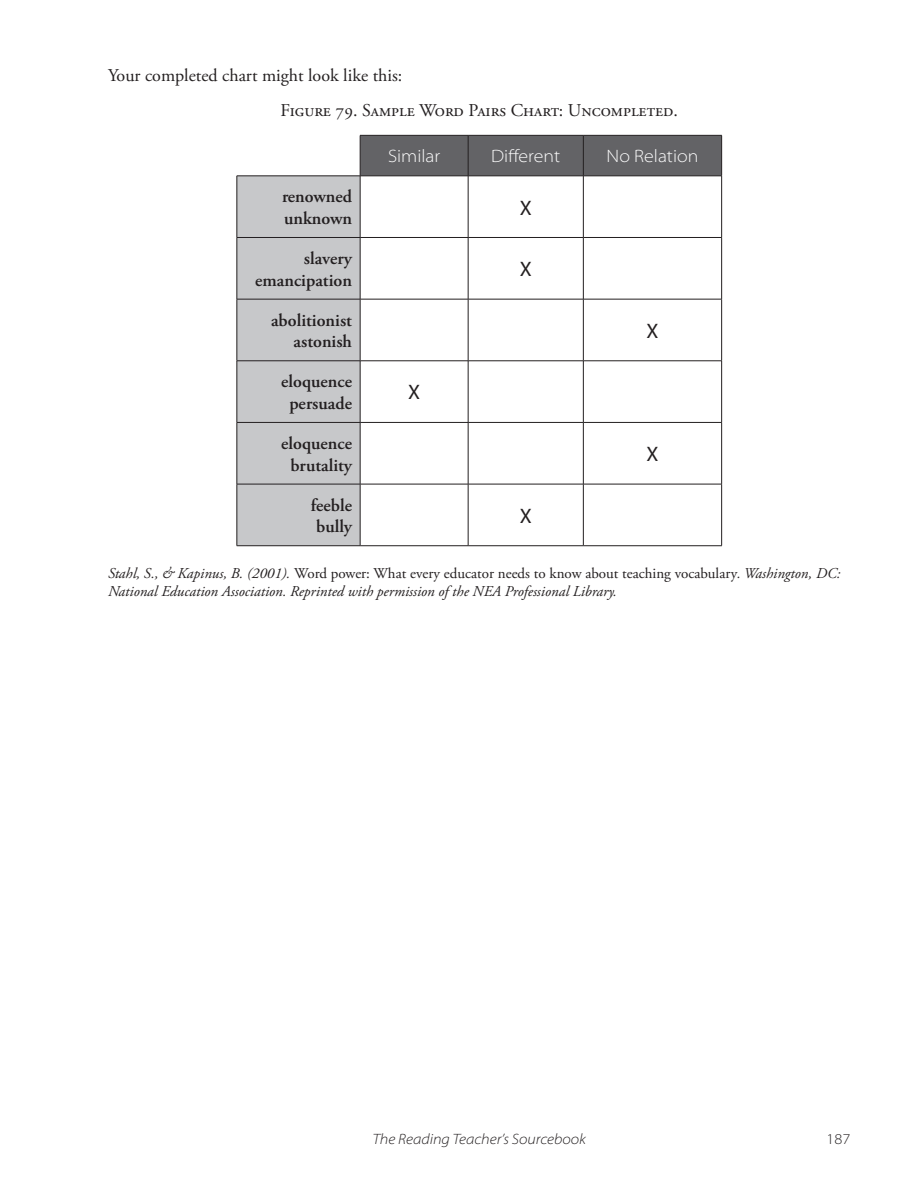
<style>
.page{position:relative;width:918px;height:1188px;background:#fff}
.page>*{position:absolute;margin:0;border:0;box-sizing:border-box;transform-origin:0 0}
.Table_Text_Myriad{font:21px "Myriad Pro";color:#231f20}
.Table_Row_Heading{font:600 18px/21.6px "Adobe Garamond Pro";color:#231f20;text-align:center}
.Table_Name{font:18px "Adobe Garamond Pro";color:#231f20}
.Table_Column_Heading{font:300 semi-expanded 18px "Myriad Pro";color:#fff}
.References{font:italic 15px/18px "Adobe Garamond Pro";color:#231f20}
.t1{font:italic 300 semi-expanded 15px "Myriad Pro";color:#231f20}
.t2{font:300 semi-expanded 15px "Myriad Pro";color:#231f20}
.s1{font-style:normal}
</style>
<div class="page">
<div style="left:361px;top:136px;width:360px;height:40px;background:#636366"></div>
<div style="left:238px;top:177px;width:122px;height:368px;background:#c7c8ca"></div>
<hr style="left:360px;top:135px;width:108px;height:1px;background:#231f20">
<hr style="left:468px;top:135px;width:115px;height:1px;background:#231f20">
<hr style="left:583px;top:135px;width:139px;height:1px;background:#231f20">
<hr style="left:237px;top:176px;width:123px;height:1px;background:#231f20">
<hr style="left:360px;top:176px;width:108px;height:1px;background:#231f20">
<hr style="left:468px;top:176px;width:115px;height:1px;background:#231f20">
<hr style="left:583px;top:176px;width:139px;height:1px;background:#231f20">
<hr style="left:237px;top:237px;width:123px;height:1px;background:#231f20">
<hr style="left:360px;top:237px;width:108px;height:1px;background:#231f20">
<hr style="left:468px;top:237px;width:115px;height:1px;background:#231f20">
<hr style="left:583px;top:237px;width:139px;height:1px;background:#231f20">
<hr style="left:237px;top:299px;width:123px;height:1px;background:#231f20">
<hr style="left:360px;top:299px;width:108px;height:1px;background:#231f20">
<hr style="left:468px;top:299px;width:115px;height:1px;background:#231f20">
<hr style="left:583px;top:299px;width:139px;height:1px;background:#231f20">
<hr style="left:237px;top:361px;width:123px;height:1px;background:#231f20">
<hr style="left:360px;top:361px;width:108px;height:1px;background:#231f20">
<hr style="left:468px;top:361px;width:115px;height:1px;background:#231f20">
<hr style="left:583px;top:361px;width:139px;height:1px;background:#231f20">
<hr style="left:237px;top:422px;width:123px;height:1px;background:#231f20">
<hr style="left:360px;top:422px;width:108px;height:1px;background:#231f20">
<hr style="left:468px;top:422px;width:115px;height:1px;background:#231f20">
<hr style="left:583px;top:422px;width:139px;height:1px;background:#231f20">
<hr style="left:237px;top:484px;width:123px;height:1px;background:#231f20">
<hr style="left:360px;top:484px;width:108px;height:1px;background:#231f20">
<hr style="left:468px;top:484px;width:115px;height:1px;background:#231f20">
<hr style="left:583px;top:484px;width:139px;height:1px;background:#231f20">
<hr style="left:237px;top:545px;width:123px;height:1px;background:#231f20">
<hr style="left:360px;top:545px;width:108px;height:1px;background:#231f20">
<hr style="left:468px;top:545px;width:115px;height:1px;background:#231f20">
<hr style="left:583px;top:545px;width:139px;height:1px;background:#231f20">
<hr style="left:237px;top:176px;width:1px;height:61px;background:#231f20">
<hr style="left:237px;top:238px;width:1px;height:61px;background:#231f20">
<hr style="left:237px;top:299px;width:1px;height:62px;background:#231f20">
<hr style="left:237px;top:361px;width:1px;height:61px;background:#231f20">
<hr style="left:237px;top:423px;width:1px;height:61px;background:#231f20">
<hr style="left:237px;top:484px;width:1px;height:62px;background:#231f20">
<hr style="left:360px;top:136px;width:1px;height:40px;background:#231f20">
<hr style="left:468px;top:136px;width:1px;height:40px;background:#231f20">
<hr style="left:583px;top:136px;width:1px;height:40px;background:#231f20">
<hr style="left:721px;top:136px;width:1px;height:40px;background:#231f20">
<hr style="left:360px;top:176px;width:1px;height:61px;background:#231f20">
<hr style="left:468px;top:176px;width:1px;height:61px;background:#231f20">
<hr style="left:583px;top:176px;width:1px;height:61px;background:#231f20">
<hr style="left:721px;top:176px;width:1px;height:61px;background:#231f20">
<hr style="left:360px;top:238px;width:1px;height:61px;background:#231f20">
<hr style="left:468px;top:238px;width:1px;height:61px;background:#231f20">
<hr style="left:583px;top:238px;width:1px;height:61px;background:#231f20">
<hr style="left:721px;top:238px;width:1px;height:61px;background:#231f20">
<hr style="left:360px;top:299px;width:1px;height:62px;background:#231f20">
<hr style="left:468px;top:299px;width:1px;height:62px;background:#231f20">
<hr style="left:583px;top:299px;width:1px;height:62px;background:#231f20">
<hr style="left:721px;top:299px;width:1px;height:62px;background:#231f20">
<hr style="left:360px;top:361px;width:1px;height:61px;background:#231f20">
<hr style="left:468px;top:361px;width:1px;height:61px;background:#231f20">
<hr style="left:583px;top:361px;width:1px;height:61px;background:#231f20">
<hr style="left:721px;top:361px;width:1px;height:61px;background:#231f20">
<hr style="left:360px;top:423px;width:1px;height:61px;background:#231f20">
<hr style="left:468px;top:423px;width:1px;height:61px;background:#231f20">
<hr style="left:583px;top:423px;width:1px;height:61px;background:#231f20">
<hr style="left:721px;top:423px;width:1px;height:61px;background:#231f20">
<hr style="left:360px;top:484px;width:1px;height:62px;background:#231f20">
<hr style="left:468px;top:484px;width:1px;height:62px;background:#231f20">
<hr style="left:583px;top:484px;width:1px;height:62px;background:#231f20">
<hr style="left:721px;top:484px;width:1px;height:62px;background:#231f20">
<p class="Table_Name" style="left:108px;top:64px;width:296px">Your completed chart might look like this:</p>
<p class="Table_Name" style="left:281px;top:99px;width:399px">Figure 79. Sample Word Pairs Chart: Uncompleted.</p>
<p class="Table_Column_Heading" style="left:388px;top:146px;width:54px">Similar</p>
<p class="Table_Column_Heading" style="left:491px;top:146px;width:70px">Different</p>
<p class="Table_Column_Heading" style="left:607px;top:146px;width:93px">No Relation</p>
<p class="Table_Row_Heading" style="left:282px;top:186px;width:72px;text-align:left">renowned unknown</p>
<p class="Table_Text_Myriad" style="left:520px;top:195px;width:13px">X</p>
<p class="Table_Row_Heading" style="left:255px;top:248px;width:98px;text-align:right">slavery emancipation</p>
<p class="Table_Text_Myriad" style="left:520px;top:256px;width:13px">X</p>
<p class="Table_Row_Heading" style="left:271px;top:309px;width:82px;text-align:right">abolitionist astonish</p>
<p class="Table_Text_Myriad" style="left:647px;top:318px;width:13px">X</p>
<p class="Table_Row_Heading" style="left:281px;top:371px;width:72px">eloquence persuade</p>
<p class="Table_Text_Myriad" style="left:408px;top:379px;width:13px">X</p>
<p class="Table_Row_Heading" style="left:281px;top:433px;width:72px">eloquence brutality</p>
<p class="Table_Text_Myriad" style="left:647px;top:441px;width:13px">X</p>
<p class="Table_Row_Heading" style="left:311px;top:494px;width:43px">feeble bully</p>
<p class="Table_Text_Myriad" style="left:520px;top:503px;width:13px">X</p>
<p class="References" style="left:108px;top:565px;width:734px">Stahl, S., &amp; Kapinus, B. (2001). <span class="s1">Word power: What every educator needs to know about teaching vocabulary</span>. Washington, DC:<br>National Education Association. Reprinted with permission of the NEA Professional Library.</p>
<p class="t1" style="left:373px;top:1131px;width:214px">The Reading Teacher’s Sourcebook</p>
<p class="t2" style="left:827px;top:1130px;width:25px">187</p>
</div>
